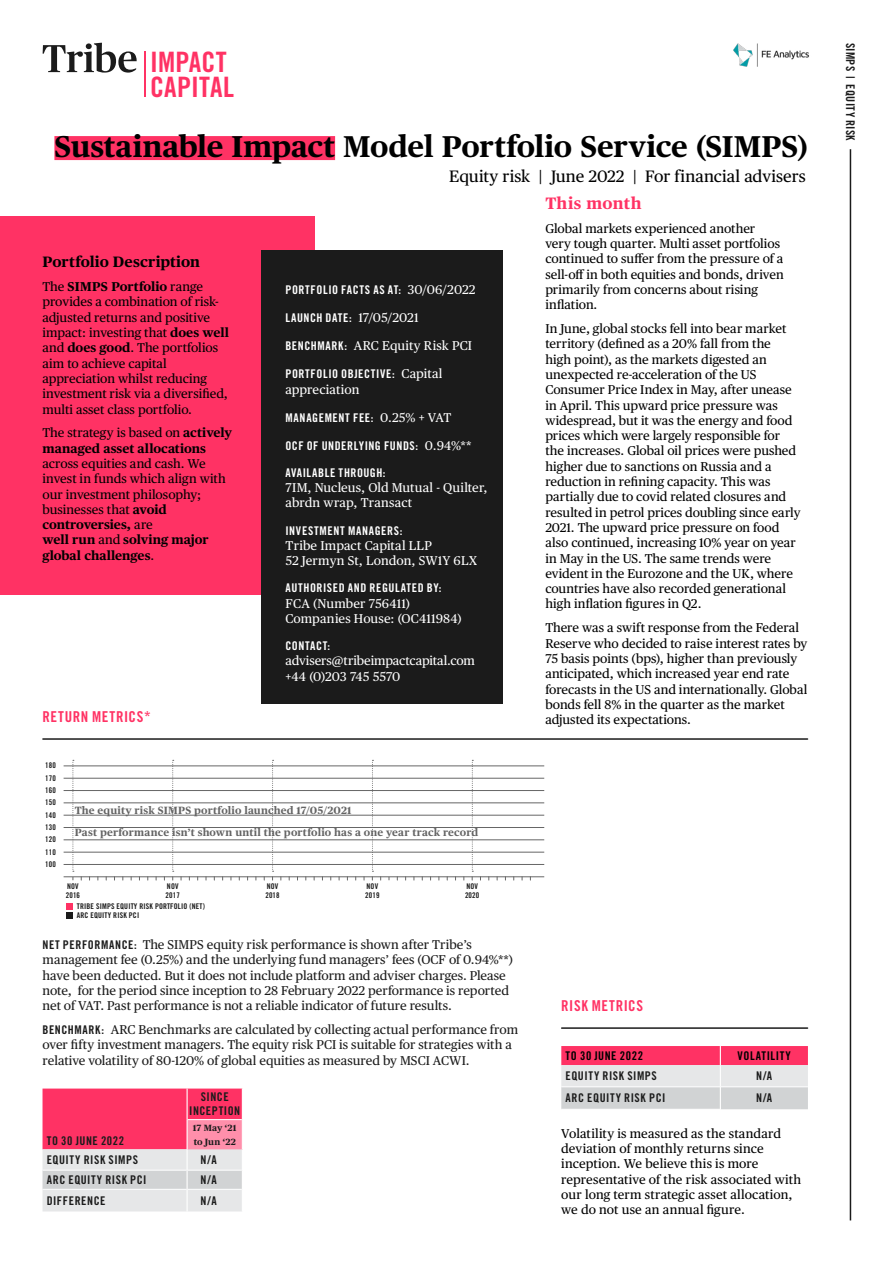
<style>
.page{position:relative;width:893px;height:1263px;background:#fff}
.page>*{position:absolute;margin:0;border:0;box-sizing:border-box;transform-origin:0 0}
.t1{font:700 30px "Publico Text";letter-spacing:-.01em;color:#000}
.t2{font:28.05px/24.5px "Trade Gothic Bold Cond Twenty";letter-spacing:.005em;color:#ff3264}
.t3{font:16.5px "Publico Text";letter-spacing:.005em;color:#000}
.t4{font:700 16.5px "Publico Text";letter-spacing:.015em;color:#ff3264}
.t5{font:15px "Trade Gothic LT Pro Bd Cn 20";letter-spacing:.04em;color:#ff3264}
.t6{font:700 15px "Publico Text";color:#000}
.t7{font:12.75px/15.3px "Publico Text";color:#000}
.t8{font:12.75px/15.3px "Publico Text";color:#1b1b1b}
.t9{font:12.75px/15.3px "Publico Text";letter-spacing:.005em;color:#fff}
.t10{font:700 12.75px/15.3px "Publico Text";letter-spacing:.005em;color:#000}
.t11{font:12px "Trade Gothic LT Pro Bd Cn 20";letter-spacing:.05em;color:#fff}
.t12{font:12px/13.8px "Trade Gothic LT Pro Bd Cn 20";letter-spacing:.045em;color:#1b1b1b;text-align:center}
.t13{font:12px "Trade Gothic LT Pro Bd Cn 20";letter-spacing:.05em;color:#000}
.t14{font:12px "Trade Gothic LT Pro Bd Cn 20";letter-spacing:.025em;color:#1b1b1b}
.t15{font:700 10.5px/22px "Publico Text";letter-spacing:.015em;color:#646464}
.t16{font:700 9px/14px "Publico Text";letter-spacing:.005em;color:#1b1b1b}
.t17{font:7.8px/12.3px "Trade Gothic LT Pro Bd Cn 20";letter-spacing:.02em;color:#1b1b1b}
.s1{font-weight:700}
.s2{font-weight:400}
.s3{font-family:"Publico Text";font-size:12.75px}
.s4{font-family:"Trade Gothic LT Pro Bd Cn 20";font-size:12px}
</style>
<div class="page">
<svg style="left:43px;top:43px;width:94px;height:30px"></svg>
<hr style="left:144px;top:52px;width:2px;height:45px;background:#ff3264">
<hr style="left:850px;top:149px;width:1px;height:1071px;background:#1b1b1b">
<div style="left:0;top:216px;width:315px;height:378px;background:#ff3264"></div>
<svg style="left:43px;top:1088px;width:200px;height:123px;background:#ef92aa"></svg>
<hr style="left:64px;top:778px;width:480px;height:1px;background:#666">
<hr style="left:64px;top:803px;width:480px;height:1px;background:#666">
<hr style="left:64px;top:815px;width:480px;height:1px;background:#666">
<hr style="left:64px;top:827px;width:480px;height:1px;background:#666">
<hr style="left:64px;top:852px;width:480px;height:1px;background:#666">
<hr style="left:64px;top:876px;width:480px;height:1px;background:#666">
<hr style="left:64px;top:864px;width:480px;height:1px;background:#666">
<hr style="left:64px;top:839px;width:480px;height:1px;background:#666">
<hr style="left:64px;top:766px;width:480px;height:1px;background:#666">
<hr style="left:64px;top:790px;width:480px;height:1px;background:#666">
<svg style="left:73px;top:760px;width:1px;height:120px"></svg>
<svg style="left:272px;top:760px;width:2px;height:120px"></svg>
<svg style="left:172px;top:760px;width:2px;height:120px"></svg>
<svg style="left:472px;top:760px;width:1px;height:120px"></svg>
<svg style="left:372px;top:760px;width:1px;height:120px"></svg>
<svg style="left:67px;top:903px;width:6px;height:15px"></svg>
<hr style="left:43px;top:738px;width:764px;height:2px;background:#1b1b1b">
<div style="left:261px;top:250px;width:242px;height:453px;background:#1b1b1b"></div>
<img style="left:733px;top:43px;width:76px;height:24px">
<div style="left:54px;top:136px;width:281px;height:24px;background:#ff3264"></div>
<svg style="left:561px;top:1046px;width:247px;height:63px;background:#e6a9b9"></svg>
<hr style="left:561px;top:1086px;width:159px;height:1px;background:#fff">
<hr style="left:562px;top:1027px;width:245px;height:2px;background:#1b1b1b">
<h2 class="t2" style="left:150px;top:50px;width:85px">IMPACT<br>CAPITAL</h2>
<p class="t14" style="left:858px;top:43px;width:100px;rotate:90deg">SIMPS | EQUITY RISK</p>
<h1 class="t1" style="left:54px;top:123px;width:755px">Sustainable Impact Model Portfolio Service (SIMPS)</h1>
<p class="t3" style="left:449px;top:164px;width:358px">Equity risk | June 2022 | For financial advisers</p>
<p class="t6" style="left:43px;top:250px;width:159px">Portfolio Description</p>
<p class="t7" style="left:43px;top:278px;width:188px">The <span class="s1">SIMPS Portfolio</span> range provides a combination of risk&shy;adjusted returns and positive impact: investing that <span class="s1">does well </span>and <span class="s1">does good</span>. The portfolios aim to achieve capital appreciation whilst reducing investment risk via a diversified, multi asset class portfolio.</p>
<p class="t10" style="left:43px;top:424px;width:191px"><span class="s2">The strategy is based on</span> actively managed asset allocations</p>
<p class="t7" style="left:43px;top:455px;width:185px">across equities and cash. We invest in funds which align with our investment philosophy; businesses that <span class="s1">avoid controversies,</span> are<br><span class="s1">well run</span> and <span class="s1">solving major global challenges</span>.</p>
<p class="t5" style="left:43px;top:707px;width:110px">RETURN METRICS*</p>
<p class="t11" style="left:285px;top:282px;width:192px">PORTFOLIO FACTS AS AT: <span class="s3">30/06/2022</span></p>
<p class="t11" style="left:285px;top:310px;width:135px">LAUNCH DATE: <span class="s3">17/05/2021</span></p>
<p class="t9" style="left:285px;top:337px;width:188px"><span class="s4">BENCHMARK:</span> ARC Equity Risk PCI</p>
<p class="t11" style="left:285px;top:367px;width:159px">PORTFOLIO OBJECTIVE: <span class="s3">Capital</span></p>
<p class="t9" style="left:285px;top:381px;width:75px">appreciation</p>
<p class="t11" style="left:285px;top:410px;width:167px">MANAGEMENT FEE: <span class="s3">0.25% + VAT</span></p>
<p class="t11" style="left:285px;top:438px;width:188px">OCF OF UNDERLYING FUNDS: <span class="s3">0.94%**</span></p>
<p class="t11" style="left:285px;top:465px;width:102px">AVAILABLE THROUGH:</p>
<p class="t9" style="left:285px;top:479px;width:204px">7IM, Nucleus, Old Mutual - Quilter, abrdn wrap, Transact</p>
<p class="t11" style="left:285px;top:523px;width:119px">INVESTMENT MANAGERS:</p>
<p class="t9" style="left:285px;top:537px;width:194px">Tribe Impact Capital LLP<br>52 Jermyn St, London, SW1Y 6LX</p>
<p class="t11" style="left:285px;top:581px;width:158px">AUTHORISED AND REGULATED BY:</p>
<p class="t9" style="left:285px;top:595px;width:178px">FCA (Number 756411)<br>Companies House: (OC411984)</p>
<p class="t11" style="left:285px;top:638px;width:46px">CONTACT:</p>
<p class="t9" style="left:285px;top:652px;width:191px">advisers@tribeimpactcapital.com +44 (0)203 745 5570</p>
<p class="t17" style="left:45px;top:759px;width:12px;text-align:justify">180<br>170<br>160<br>150<br>140<br>130<br>120<br>110<br>100</p>
<p class="t15" style="left:75px;top:798px;width:405px">The equity risk SIMPS portfolio launched 17/05/2021<br>Past performance isn’t shown until the portfolio has a one year track record</p>
<p class="t17" style="left:66px;top:882px;width:16px;line-height:8.9px">NOV<br>2016</p>
<p class="t17" style="left:365px;top:882px;width:16px;line-height:8.9px">NOV<br>2019</p>
<p class="t17" style="left:166px;top:882px;width:16px;line-height:8.9px">NOV<br>2017</p>
<p class="t17" style="left:465px;top:882px;width:16px;line-height:8.9px">NOV<br>2020</p>
<p class="t17" style="left:77px;top:902px;width:130px;line-height:9px">TRIBE SIMPS EQUITY RISK PORTFOLIO (NET)<br>ARC EQUITY RISK PCI</p>
<p class="t17" style="left:265px;top:882px;width:16px;line-height:8.9px">NOV<br>2018</p>
<p class="t8" style="left:43px;top:936px;width:472px"><span class="s4">NET PERFORMANCE:</span> The SIMPS equity risk performance is shown after Tribe’s management fee (0.25%) and the underlying fund managers’ fees (OCF of 0.94%**) have been deducted. But it does not include platform and adviser charges. Please note, for the period since inception to 28 February 2022 performance is reported net of VAT. Past performance is not a reliable indicator of future results.</p>
<p class="t8" style="left:43px;top:1021px;width:477px"><span class="s4">BENCHMARK:</span> ARC Benchmarks are calculated by collecting actual performance from over fifty investment managers. The equity risk PCI is suitable for strategies with a relative volatility of 80-120% of global equities as measured by MSCI ACWI.</p>
<p class="t12" style="left:47px;top:1134px;width:79px">TO 30 JUNE 2022</p>
<p class="t12" style="left:189px;top:1090px;width:52px">SINCE<br>INCEPTION</p>
<p class="t16" style="left:193px;top:1120px;width:45px">17 May ‘21 to Jun ‘22</p>
<p class="t12" style="left:47px;top:1153px;width:93px">EQUITY RISK SIMPS</p>
<p class="t12" style="left:201px;top:1153px;width:18px">N/A</p>
<p class="t12" style="left:47px;top:1173px;width:101px">ARC EQUITY RISK PCI</p>
<p class="t12" style="left:201px;top:1173px;width:18px">N/A</p>
<p class="t12" style="left:47px;top:1193px;width:60px">DIFFERENCE</p>
<p class="t12" style="left:201px;top:1193px;width:18px">N/A</p>
<p class="t4" style="left:545px;top:190px;width:98px">This month</p>
<p class="t7" style="left:545px;top:220px;width:240px">Global markets experienced another very tough quarter. Multi asset portfolios continued to suffer from the pressure of a sell-off in both equities and bonds, driven primarily from concerns about rising inflation.</p>
<p class="t7" style="left:545px;top:320px;width:257px">In June, global stocks fell into bear market territory (defined as a 20% fall from the<br>high point), as the markets digested an unexpected re-acceleration of the US Consumer Price Index in May, after unease in April. This upward price pressure was widespread, but it was the energy and food prices which were largely responsible for the increases. Global oil prices were pushed higher due to sanctions on Russia and a reduction in refining capacity. This was partially due to covid related closures and resulted in petrol prices doubling since early 2021. The upward price pressure on food also continued, increasing 10% year on year in May in the US. The same trends were evident in the Eurozone and the UK, where countries have also recorded generational high inflation figures in Q2.</p>
<p class="t7" style="left:545px;top:619px;width:264px">There was a swift response from the Federal Reserve who decided to raise interest rates by 75 basis points (bps), higher than previously anticipated, which increased year end rate forecasts in the US and internationally. Global bonds fell 8% in the quarter as the market adjusted its expectations.</p>
<p class="t5" style="left:561px;top:996px;width:83px">RISK METRICS</p>
<p class="t13" style="left:566px;top:1048px;width:79px">TO 30 JUNE 2022</p>
<p class="t13" style="left:737px;top:1048px;width:55px">VOLATILITY</p>
<p class="t12" style="left:566px;top:1069px;width:93px">EQUITY RISK SIMPS</p>
<p class="t12" style="left:756px;top:1069px;width:18px">N/A</p>
<p class="t12" style="left:566px;top:1091px;width:101px">ARC EQUITY RISK PCI</p>
<p class="t12" style="left:756px;top:1091px;width:18px">N/A</p>
<p class="t7" style="left:561px;top:1125px;width:241px">Volatility is measured as the standard deviation of monthly returns since inception. We believe this is more representative of the risk associated with our long term strategic asset allocation, we do not use an annual figure.</p>
</div>
